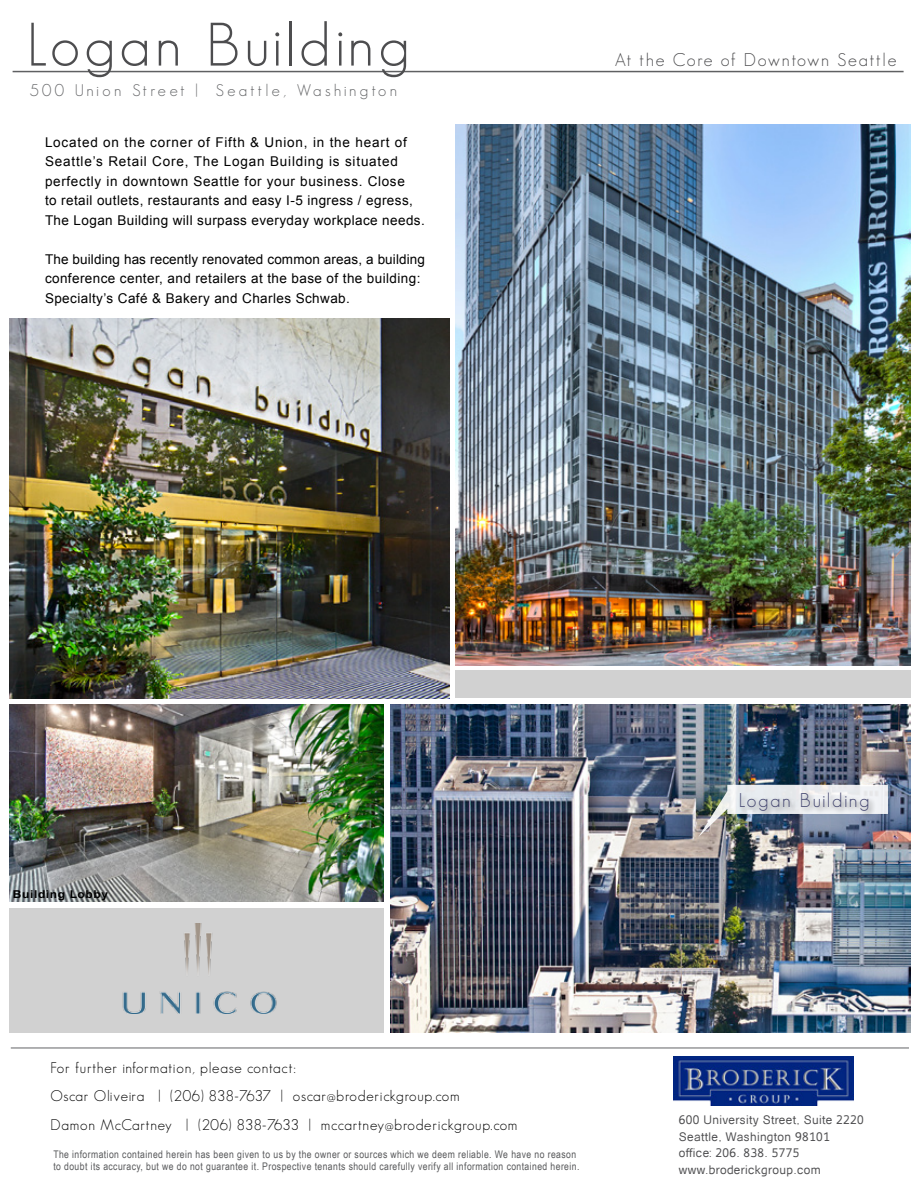
<style>
.page{position:relative;width:918px;height:1188px;background:#fff}
.page>*{position:absolute;margin:0;border:0;box-sizing:border-box;transform-origin:0 0}
.t1{font:300 60px "Geosans";letter-spacing:.075em;color:#4d4d4f}
.t2{font:300 19.5px "Geosans";letter-spacing:.1em;color:#444670}
.t3{font:300 18px "Geosans";letter-spacing:.1em;color:#4d4d4f}
.t4{font:300 16.5px "Geosans";letter-spacing:.2em;color:#636466}
.t5{font:300 15px/28.5px "Geosans";letter-spacing:.05em;color:#000}
.t6{font:13.5px/19.5px "Arial";letter-spacing:.05em;color:#000}
.t7{font:13.5px/19.5px "Arial";letter-spacing:.03em;color:#000}
.t8{font:12px/16.5px "Catriel";letter-spacing:.025em;color:#4d4d4f}
.t9{font:700 10.8px "Arial";letter-spacing:.05em;color:#000;scale:1.11 1}
.t10{font:10.5px/12px "Arial Narrow";letter-spacing:.04em;color:#58595b}
</style>
<div class="page">
<hr style="left:13px;top:71px;width:891px;height:1px;background:#5f6062">
<img style="left:673px;top:1056px;width:180px;height:49px">
<div style="left:455px;top:670px;width:456px;height:28px;background:#d1d1d1"></div>
<img style="left:9px;top:704px;width:375px;height:198px">
<img style="left:455px;top:124px;width:456px;height:542px">
<img style="left:391px;top:704px;width:520px;height:329px">
<img style="left:9px;top:319px;width:441px;height:379px">
<img style="left:698px;top:785px;width:190px;height:52px">
<div style="left:738px;top:791px;width:138px;height:27px;background:#000;opacity:.5"></div>
<div style="left:9px;top:909px;width:375px;height:124px;background:#d1d1d1"></div>
<img style="left:122px;top:923px;width:155px;height:90px">
<hr style="left:11px;top:1048px;width:898px;height:1px;background:#636466">
<h1 class="t1" style="left:27px;top:11px;width:384px">Logan Building</h1>
<p class="t4" style="left:30px;top:81px;width:369px">500 Union Street | Seattle, Washington</p>
<p class="t6" style="left:45px;top:132px;width:381px">Located on the corner of Fifth &amp; Union, in the heart of Seattle’s Retail Core, The Logan Building is situated perfectly in downtown Seattle for your business. Close<br>to retail outlets, restaurants and easy I-5 ingress / egress, The Logan Building will surpass everyday workplace needs.</p>
<p class="t7" style="left:45px;top:249px;width:382px">The building has recently renovated common areas, a building conference center, and retailers at the base of the building:<br>Specialty’s Café &amp; Bakery and Charles Schwab.</p>
<h3 class="t3" style="left:615px;top:49px;width:283px">At the Core of Downtown Seattle</h3>
<p class="t9" style="left:13px;top:887px;width:87px">Building Lobby</p>
<p class="t5" style="left:50px;top:1053px;width:469px">For further information, please contact:<br>Oscar Oliveira | (206) 838-7637 | oscar@broderickgroup.com<br>Damon McCartney | (206) 838-7633 | mccartney@broderickgroup.com</p>
<p class="t10" style="left:53px;top:1147px;width:528px">The information contained herein has been given to us by the owner or sources which we deem reliable. We have no reason to doubt its accuracy, but we do not guarantee it. Prospective tenants should carefully verify all information contained herein.</p>
<h2 class="t2" style="left:739px;top:789px;width:132px">Logan Building</h2>
<p class="t8" style="left:679px;top:1112px;width:187px">600 University Street, Suite 2220<br>Seattle, Washington 98101 office: 206. 838. 5775 www.broderickgroup.com</p>
</div>
